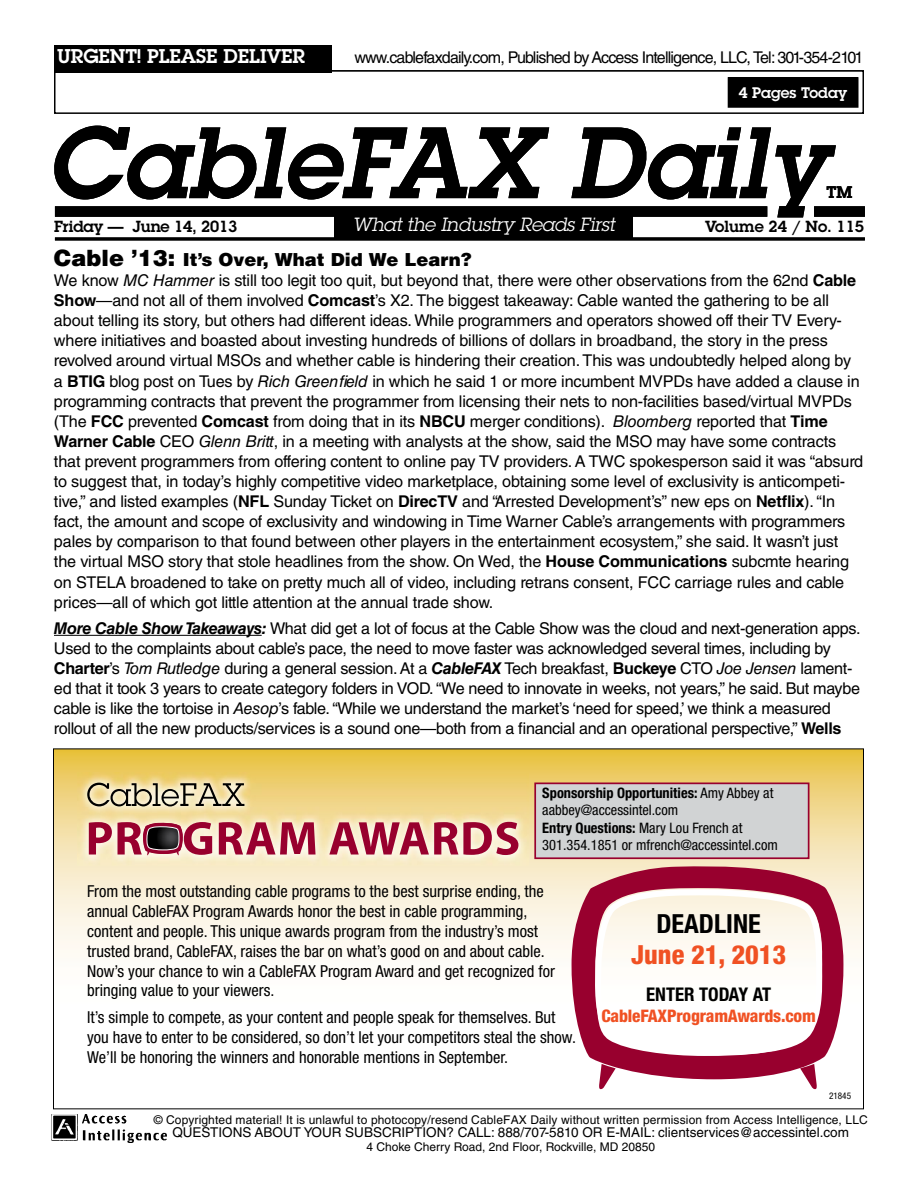
<style>
.page{position:relative;width:918px;height:1188px;background:#fff}
.page>*{position:absolute;margin:0;border:0;box-sizing:border-box;transform-origin:0 0}
.t1{font:italic 600 99px "Lubalin Graph Std";color:#000}
.t2{font:800 condensed 26.4px "Helvetica Neue LT Std";color:#f05123}
.t3{font:700 condensed 26.4px "Helvetica Neue LT Std";color:#000}
.t4{font:600 19.5px "Lubalin Graph Std";color:#fff}
.t5{font:700 condensed 18.9px "Helvetica Neue LT Std";color:#000}
.t6{font:italic 18.75px "Lubalin Graph Std";letter-spacing:-.01em;color:#fff}
.t7{font:900 18px "Helvetica LT Std";color:#000}
.t8{font:800 condensed 17.25px "Helvetica Neue LT Std";letter-spacing:-.01em;color:#f05123}
.t9{font:condensed 16.5px/19.8px "Helvetica Neue LT Std";color:#000}
.t10{font:600 16.5px "Lubalin Graph Std";color:#000}
.t11{font:16.2px/20.1px "Helvetica LT Std";letter-spacing:-.01em;color:#000}
.t12{font:16.2px "Helvetica LT Std";letter-spacing:-.05em;color:#000}
.t13{font:600 15.75px "Lubalin Graph Std";letter-spacing:-.01em;color:#000}
.t14{font:600 15px "Lubalin Graph Std";color:#fff}
.t15{font:condensed 14.4px/17.2px "Helvetica Neue LT Std";color:#000}
.t16{font:13.5px "Helvetica LT Std";color:#000}
.t17{font:12px "Helvetica LT Std";letter-spacing:.01em;color:#000}
.t18{font:condensed 9.15px "Helvetica Neue LT Std";color:#000}
.s1{font-size:22.5px}
.s2{font-style:italic}
.s3{font-weight:700}
.s4{font-weight:700;font-style:italic}
</style>
<div class="page">
<img style="left:52px;top:1114px;width:115px;height:29px">
<div style="left:55px;top:206px;width:712px;height:11px;background:#000"></div>
<div style="left:814px;top:206px;width:51px;height:11px;background:#000"></div>
<div style="left:334px;top:212px;width:299px;height:26px;background:#000"></div>
<hr style="left:55px;top:237px;width:810px;height:3px;background:#000">
<div style="left:54px;top:70px;width:810px;height:44px;border:2px solid #000"></div>
<div style="left:54px;top:45px;width:278px;height:27px;background:#000"></div>
<div style="left:728px;top:78px;width:130px;height:29px;background:#000"></div>
<div style="left:728px;top:77px;width:131px;height:31px;border:2px solid #000"></div>
<hr style="left:54px;top:635px;width:208px;height:1px;background:#000">
<svg style="left:55px;top:751px;width:807px;height:229px"></svg>
<div style="left:535px;top:783px;width:274px;height:75px;background:#d1d3d4"></div>
<div style="left:534px;top:783px;width:275px;height:76px;border:2px solid #98002e"></div>
<svg style="left:572px;top:865px;width:271px;height:193px;fill:#98002e"></svg>
<svg style="left:591px;top:885px;width:235px;height:205px"></svg>
<img style="left:77px;top:773px;width:452px;height:92px">
<svg style="left:87px;top:783px;width:157px;height:23px"></svg>
<svg style="left:89px;top:822px;width:429px;height:33px"></svg>
<p class="t4" style="left:57px;top:43px;width:249px">URGENT! PLEASE DELIVER</p>
<p class="t12" style="left:354px;top:48px;width:511px">www.cablefaxdaily.com, Published by Access Intelligence, LLC, Tel: 301-354-2101</p>
<p class="t14" style="left:739px;top:83px;width:110px">4 Pages Today</p>
<h1 class="t1" style="left:46px;top:97px;width:782px">CableFAX Daily</h1>
<p class="t10" style="left:827px;top:181px;width:27px">TM</p>
<p class="t6" style="left:352px;top:213px;width:264px">What the Industry Reads First</p>
<p class="t13" style="left:705px;top:216px;width:160px">Volume 24 / No. 115</p>
<p class="t13" style="left:54px;top:216px;width:185px">Friday — June 14, 2013</p>
<p class="t7" style="left:54px;top:248px;width:419px"><span class="s1">Cable ’13:</span> It’s Over, What Did We Learn?</p>
<p class="t11" style="left:54px;top:270px;width:811px">We know <span class="s2">MC Hammer</span> is still too legit too quit, but beyond that, there were other observations from the 62nd <span class="s3">Cable Show</span>—and not all of them involved <span class="s3">Comcast</span>’s X2. The biggest takeaway: Cable wanted the gathering to be all about telling its story, but others had different ideas. While programmers and operators showed off their TV Every&shy;where initiatives and boasted about investing hundreds of billions of dollars in broadband, the story in the press revolved around virtual MSOs and whether cable is hindering their creation. This was undoubtedly helped along by a <span class="s3">BTIG</span> blog post on Tues by <span class="s2">Rich Greenfield</span> in which he said 1 or more incumbent MVPDs have added a clause in programming contracts that prevent the programmer from licensing their nets to non-facilities based/virtual MVPDs (The <span class="s3">FCC</span> prevented <span class="s3">Comcast</span> from doing that in its <span class="s3">NBCU</span> merger conditions). <span class="s2">Bloomberg</span> reported that <span class="s3">Time Warner Cable</span> CEO <span class="s2">Glenn Britt</span>, in a meeting with analysts at the show, said the MSO may have some contracts that prevent programmers from offering content to online pay TV providers. A TWC spokesperson said it was “absurd to suggest that, in today’s highly competitive video marketplace, obtaining some level of exclusivity is anticompeti&shy;tive,” and listed examples (<span class="s3">NFL</span> Sunday Ticket on <span class="s3">DirecTV</span> and “Arrested Development’s” new eps on <span class="s3">Netflix</span>). “In fact, the amount and scope of exclusivity and windowing in Time Warner Cable’s arrangements with programmers pales by comparison to that found between other players in the entertainment ecosystem,” she said. It wasn’t just the virtual MSO story that stole headlines from the show. On Wed, the <span class="s3">House Communications</span> subcmte hearing on STELA broadened to take on pretty much all of video, including retrans consent, FCC carriage rules and cable prices—all of which got little attention at the annual trade show.</p>
<p class="t11" style="left:54px;top:618px;width:808px"><span class="s4">More Cable Show Takeaways:</span> What did get a lot of focus at the Cable Show was the cloud and next-generation apps.<br>Used to the complaints about cable’s pace, the need to move faster was acknowledged several times, including by <span class="s3">Charter</span>’s <span class="s2">Tom Rutledge</span> during a general session. At a <span class="s4">CableFAX</span> Tech breakfast, <span class="s3">Buckeye</span> CTO <span class="s2">Joe Jensen</span> lament&shy;ed that it took 3 years to create category folders in VOD. “We need to innovate in weeks, not years,” he said. But maybe cable is like the tortoise in <span class="s2">Aesop</span>’s fable. “While we understand the market’s ‘need for speed,’ we think a measured rollout of all the new products/services is a sound one—both from a financial and an operational perspective,” <span class="s3">Wells</span></p>
<p class="t15" style="left:542px;top:784px;width:237px"><span class="s3">Sponsorship Opportunities:</span> Amy Abbey at aabbey@accessintel.com<br><span class="s3">Entry Questions:</span> Mary Lou French at 301.354.1851 or mfrench@accessintel.com</p>
<p class="t9" style="left:87px;top:882px;width:469px">From the most outstanding cable programs to the best surprise ending, the annual CableFAX Program Awards honor the best in cable programming, content and people. This unique awards program from the industry’s most trusted brand, CableFAX, raises the bar on what’s good on and about cable.<br>Now’s your chance to win a CableFAX Program Award and get recognized for bringing value to your viewers.</p>
<p class="t9" style="left:87px;top:1007px;width:490px">It’s simple to compete, as your content and people speak for themselves. But you have to enter to be considered, so don’t let your competitors steal the show.<br>We’ll be honoring the winners and honorable mentions in September.</p>
<h2 class="t3" style="left:656px;top:907px;width:106px">DEADLINE</h2>
<h2 class="t2" style="left:631px;top:939px;width:157px">June 21, 2013</h2>
<p class="t5" style="left:646px;top:983px;width:127px">ENTER TODAY AT</p>
<p class="t8" style="left:602px;top:1005px;width:216px">CableFAXProgramAwards.com</p>
<p class="t18" style="left:829px;top:1091px;width:24px">21845</p>
<p class="t17" style="left:154px;top:1113px;width:716px">© Copyrighted material! It is unlawful to photocopy/resend CableFAX Daily without written permission from Access Intelligence, LLC</p>
<p class="t16" style="left:172px;top:1125px;width:678px">QUESTIONS ABOUT YOUR SUBSCRIPTION? CALL: 888/707-5810 OR E-MAIL: clientservices@accessintel.com</p>
<p class="t17" style="left:366px;top:1140px;width:290px">4 Choke Cherry Road, 2nd Floor, Rockville, MD 20850</p>
</div>
